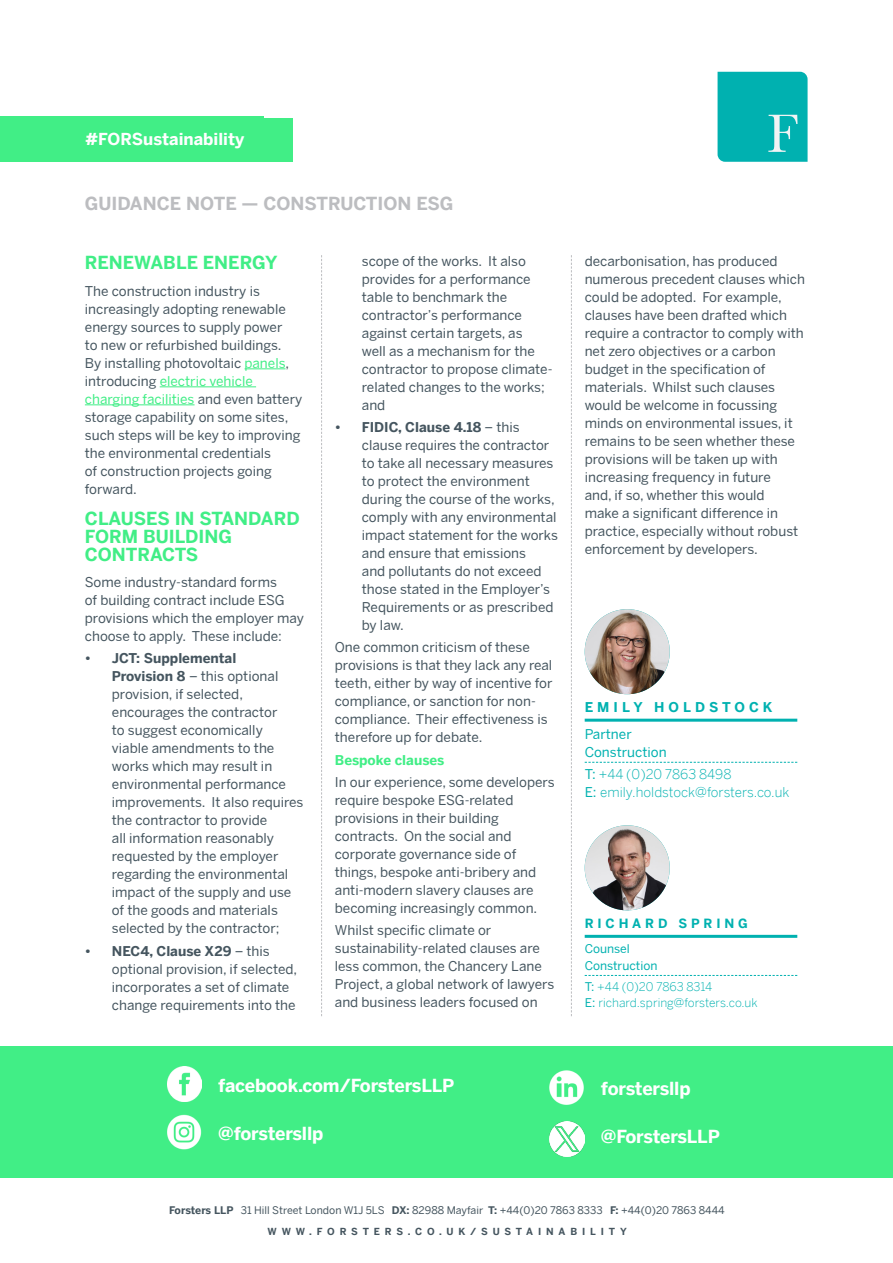
<style>
.page{position:relative;width:893px;height:1263px;background:#fff}
.page>*{position:absolute;margin:0;border:0;box-sizing:border-box;transform-origin:0 0}
.t1{font:700 18px "Benton Sans";letter-spacing:-.01em;color:#fff}
.Drop_Cap{font:700 18px/18px "Benton Sans";color:#41ee86}
.Drop_Cap-2{font:700 18px "Benton Sans";color:#bcbdc0}
.Drop_Cap-3{font:700 16.5px "Benton Sans";color:#fff}
.Drop_Cap-4{font:13.5px/18px "Benton Sans";color:#45555f}
.Drop_Cap-5{font:300 13.5px/18px "Benton Sans";color:#00b1b0}
.Drop_Cap-6{font:13.5px "Benton Sans";color:#00b1b0}
.Drop_Cap-7{font:700 13.5px "Benton Sans";color:#41ee86}
.Drop_Cap-8{font:700 13.5px "Benton Sans";letter-spacing:.3em;color:#00b1b0}
.Drop_Cap-9{font:700 12.75px "Benton Sans";letter-spacing:.3em;color:#00b1b0}
.Drop_Cap-10{font:300 12px/16.5px "Benton Sans";color:#00b1b0}
.Drop_Cap-11{font:12px "Benton Sans";color:#00b1b0}
.Drop_Cap-12{font:10.5px "Benton Sans";color:#45555f}
.Drop_Cap-13{font:700 9.75px "Benton Sans";letter-spacing:.5em;color:#45555f}
.s1{color:#41ee86}
.s2{font-weight:700}
.s3{font-weight:400}
</style>
<div class="page">
<div style="left:0;top:117px;width:264px;height:44px;background:#41ee86"></div>
<div style="left:718px;top:72px;width:90px;height:90px;background:#00b1b0"></div>
<svg style="left:571px;top:255px;width:1px;height:761px"></svg>
<svg style="left:321px;top:255px;width:1px;height:761px"></svg>
<hr style="left:245px;top:368px;width:40px;height:1px;background:#41ee86">
<hr style="left:160px;top:386px;width:96px;height:1px;background:#41ee86">
<hr style="left:85px;top:404px;width:110px;height:1px;background:#41ee86">
<div style="left:0;top:118px;width:293px;height:44px;background:#41ee86"></div>
<div style="left:0;top:1046px;width:893px;height:132px;background:#41ee86"></div>
<img style="left:167px;top:1067px;width:35px;height:34px">
<img style="left:167px;top:1114px;width:35px;height:36px">
<img style="left:549px;top:1070px;width:35px;height:35px">
<img style="left:550px;top:1121px;width:34px;height:35px">
<img style="left:585px;top:825px;width:85px;height:85px;border-radius:43px">
<hr style="left:585px;top:935px;width:212px;height:3px;background:#00b1b0">
<svg style="left:585px;top:975px;width:212px;height:1px"></svg>
<img style="left:585px;top:609px;width:85px;height:85px;border-radius:43px">
<hr style="left:585px;top:719px;width:212px;height:3px;background:#00b1b0">
<svg style="left:585px;top:762px;width:212px;height:1px"></svg>
<p class="Drop_Cap-3" style="left:86px;top:130px;width:160px">#FORSustainability</p>
<p class="Drop_Cap-2" style="left:85px;top:192px;width:370px">GUIDANCE NOTE — CONSTRUCTION ESG</p>
<p class="Drop_Cap" style="left:85px;top:253px;width:194px">RENEWABLE ENERGY</p>
<p class="Drop_Cap-4" style="left:85px;top:282px;width:219px">The construction industry is increasingly adopting renewable energy sources to supply power<br>to new or refurbished buildings.<br>By installing photovoltaic <span class="s1">panels</span>, introducing <span class="s1">electric vehicle charging facilities</span> and even battery storage capability on some sites, such steps will be key to improving the environmental credentials<br>of construction projects going forward.</p>
<p class="Drop_Cap" style="left:85px;top:509px;width:216px">CLAUSES IN STANDARD<br>FORM BUILDING<br>CONTRACTS</p>
<p class="Drop_Cap-4" style="left:85px;top:573px;width:221px">Some industry-standard forms<br>of building contract include ESG provisions which the employer may choose to apply. These include:</p>
<p class="Drop_Cap-4" style="left:112px;top:649px;width:193px;text-indent:-27px"><span class="s2">• JCT: Supplemental<br>Provision 8</span> – this optional provision, if selected, encourages the contractor<br>to suggest economically<br>viable amendments to the works which may result in environmental performance improvements. It also requires the contractor to provide<br>all information reasonably requested by the employer regarding the environmental impact of the supply and use of the goods and materials selected by the contractor;</p>
<p class="Drop_Cap-4" style="left:112px;top:941px;width:187px;text-indent:-27px"><span class="s2">• NEC4, Clause X29</span> – this optional provision, if selected, incorporates a set of climate change requirements into the</p>
<p class="Drop_Cap-4" style="left:362px;top:252px;width:192px">scope of the works. It also provides for a performance table to benchmark the contractor’s performance against certain targets, as<br>well as a mechanism for the contractor to propose climate&shy;related changes to the works; and</p>
<p class="Drop_Cap-4" style="left:362px;top:418px;width:198px;text-indent:-27px"><span class="s2">• FIDIC, Clause 4.18</span> – this clause requires the contractor to take all necessary measures to protect the environment during the course of the works, comply with any environmental impact statement for the works and ensure that emissions<br>and pollutants do not exceed those stated in the Employer’s<br>Requirements or as prescribed by law.</p>
<p class="Drop_Cap-4" style="left:335px;top:638px;width:219px">One common criticism of these provisions is that they lack any real teeth, either by way of incentive for compliance, or sanction for non&shy;compliance. Their effectiveness is therefore up for debate.</p>
<p class="Drop_Cap-7" style="left:335px;top:752px;width:111px">Bespoke clauses</p>
<p class="Drop_Cap-4" style="left:335px;top:773px;width:221px">In our experience, some developers require bespoke ESG-related provisions in their building contracts. On the social and corporate governance side of things, bespoke anti-bribery and anti-modern slavery clauses are becoming increasingly common.</p>
<p class="Drop_Cap-4" style="left:335px;top:921px;width:221px">Whilst specific climate or sustainability-related clauses are less common, the Chancery Lane<br>Project, a global network of lawyers and business leaders focused on</p>
<p class="t1" style="left:218px;top:1074px;width:238px">facebook.com/ForstersLLP</p>
<p class="t1" style="left:218px;top:1123px;width:107px">@forstersllp</p>
<p class="Drop_Cap-4" style="left:585px;top:252px;width:222px">decarbonisation, has produced numerous precedent clauses which could be adopted. For example, clauses have been drafted which require a contractor to comply with net zero objectives or a carbon budget in the specification of materials. Whilst such clauses would be welcome in focussing minds on environmental issues, it remains to be seen whether these provisions will be taken up with increasing frequency in future<br>and, if so, whether this would<br>make a significant difference in practice, especially without robust enforcement by developers.</p>
<p class="Drop_Cap-8" style="left:585px;top:699px;width:189px">EMILY HOLDSTOCK</p>
<p class="Drop_Cap-6" style="left:585px;top:726px;width:49px">Partner</p>
<p class="Drop_Cap-6" style="left:585px;top:744px;width:83px">Construction</p>
<p class="Drop_Cap-5" style="left:585px;top:765px;width:206px"><span class="s3">T:</span> +44 (0)20 7863 8498<br><span class="s3">E:</span> emily.holdstock@forsters.co.uk</p>
<p class="Drop_Cap-9" style="left:585px;top:916px;width:165px">RICHARD SPRING</p>
<p class="Drop_Cap-11" style="left:585px;top:942px;width:47px">Counsel</p>
<p class="Drop_Cap-11" style="left:585px;top:958px;width:74px">Construction</p>
<p class="Drop_Cap-10" style="left:585px;top:978px;width:175px"><span class="s3">T:</span> +44 (0)20 7863 8314<br><span class="s3">E:</span> richard.spring@forsters.co.uk</p>
<p class="t1" style="left:601px;top:1078px;width:91px">forstersllp</p>
<p class="t1" style="left:601px;top:1126px;width:120px">@ForstersLLP</p>
<p class="Drop_Cap-12" style="left:169px;top:1204px;width:557px"><span class="s2">Forsters LLP</span> 31 Hill Street London W1J 5LS <span class="s2">DX:</span> 82988 Mayfair <span class="s2">T:</span> +44(0)20 7863 8333 <span class="s2">F:</span> +44(0)20 7863 8444</p>
<p class="Drop_Cap-13" style="left:268px;top:1226px;width:361px">WWW.FORSTERS.CO.UK/SUSTAINABILITY</p>
</div>
